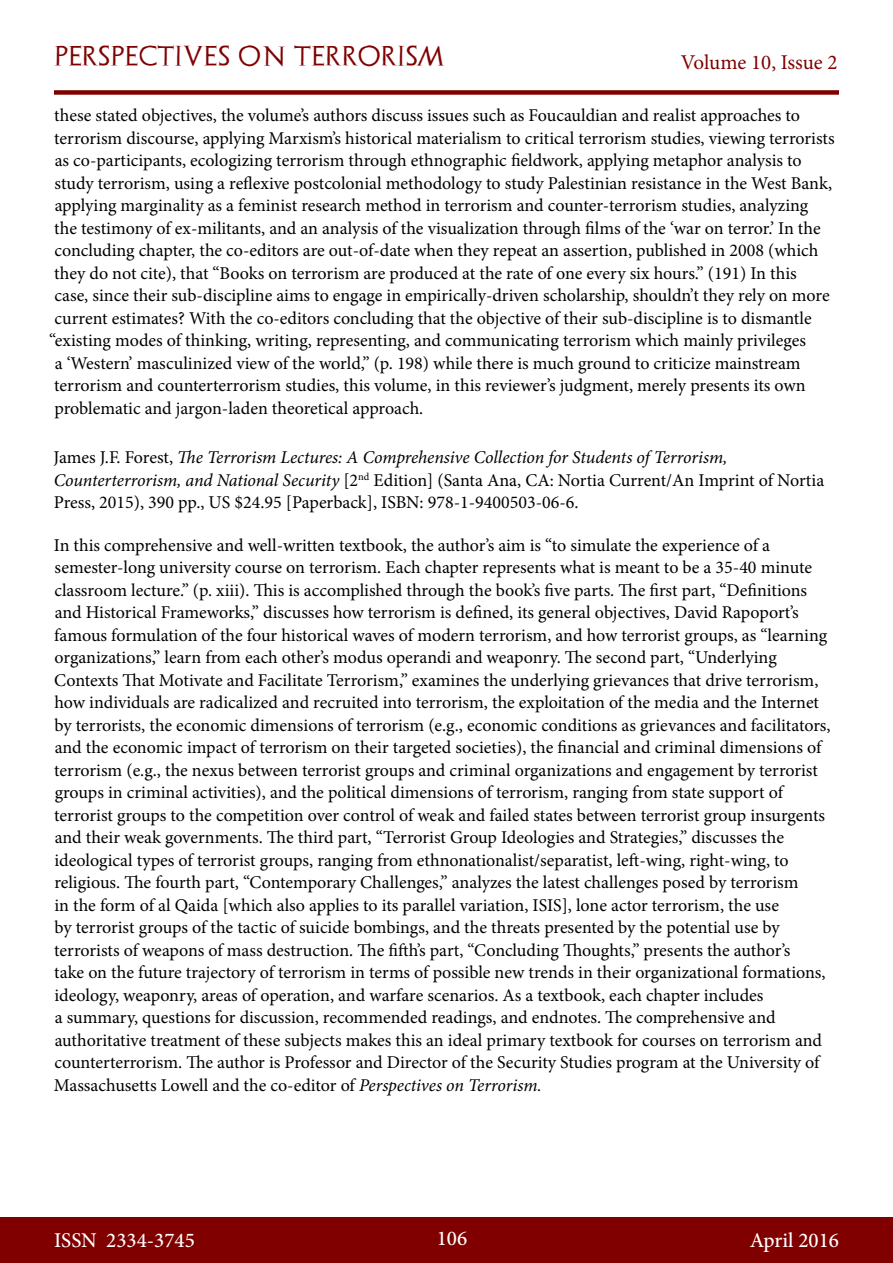
<style>
.page{position:relative;width:893px;height:1263px;background:#fff}
.page>*{position:absolute;margin:0;border:0;box-sizing:border-box;transform-origin:0 0}
.t1{font:500 21px "Minion Pro";color:#fff}
.t2{font:21px "Archeologicaps";letter-spacing:.045em;color:#800000}
.t3{font:21px "Minion Pro";letter-spacing:-.005em;color:#800000}
.t4{font:18px/22.5px "Minion Pro";color:#000}
.s1{font-style:italic}
</style>
<div class="page">
<div style="left:0;top:1217px;width:893px;height:46px;background:#800000"></div>
<div style="left:54px;top:90px;width:785px;height:5px;background:#800000"></div>
<p class="t2" style="left:54px;top:43px;width:392px">PERSPECTIVES ON TERRORISM</p>
<p class="t3" style="left:681px;top:48px;width:158px">Volume 10, Issue 2</p>
<p class="t4" style="left:49px;top:104px;width:787px">these stated objectives, the volume’s authors discuss issues such as Foucauldian and realist approaches to terrorism discourse, applying Marxism’s historical materialism to critical terrorism studies, viewing terrorists as co-participants, ecologizing terrorism through ethnographic fieldwork, applying metaphor analysis to study terrorism, using a reflexive postcolonial methodology to study Palestinian resistance in the West Bank, applying marginality as a feminist research method in terrorism and counter-terrorism studies, analyzing<br>the testimony of ex-militants, and an analysis of the visualization through films of the ‘war on terror.’ In the concluding chapter, the co-editors are out-of-date when they repeat an assertion, published in 2008 (which they do not cite), that “Books on terrorism are produced at the rate of one every six hours.” (191) In this<br>case, since their sub-discipline aims to engage in empirically-driven scholarship, shouldn’t they rely on more current estimates? With the co-editors concluding that the objective of their sub-discipline is to dismantle “existing modes of thinking, writing, representing, and communicating terrorism which mainly privileges<br>a ‘Western’ masculinized view of the world,” (p. 198) while there is much ground to criticize mainstream terrorism and counterterrorism studies, this volume, in this reviewer’s judgment, merely presents its own problematic and jargon-laden theoretical approach.</p>
<p class="t4" style="left:54px;top:446px;width:772px">James J.F. Forest, <span class="s1">The Terrorism Lectures: A Comprehensive Collection for Students of Terrorism,<br>Counterterrorism, and National Security</span> [2<sup>nd</sup> Edition] (Santa Ana, CA: Nortia Current/An Imprint of Nortia<br>Press, 2015), 390 pp., US $24.95 [Paperback], ISBN: 978-1-9400503-06-6.</p>
<p class="t4" style="left:54px;top:534px;width:778px">In this comprehensive and well-written textbook, the author’s aim is “to simulate the experience of a semester-long university course on terrorism. Each chapter represents what is meant to be a 35-40 minute classroom lecture.” (p. xiii). This is accomplished through the book’s five parts. The first part, “Definitions and Historical Frameworks,” discusses how terrorism is defined, its general objectives, David Rapoport’s famous formulation of the four historical waves of modern terrorism, and how terrorist groups, as “learning organizations,” learn from each other’s modus operandi and weaponry. The second part, “Underlying Contexts That Motivate and Facilitate Terrorism,” examines the underlying grievances that drive terrorism, how individuals are radicalized and recruited into terrorism, the exploitation of the media and the Internet by terrorists, the economic dimensions of terrorism (e.g., economic conditions as grievances and facilitators, and the economic impact of terrorism on their targeted societies), the financial and criminal dimensions of terrorism (e.g., the nexus between terrorist groups and criminal organizations and engagement by terrorist groups in criminal activities), and the political dimensions of terrorism, ranging from state support of terrorist groups to the competition over control of weak and failed states between terrorist group insurgents and their weak governments. The third part, “Terrorist Group Ideologies and Strategies,” discusses the ideological types of terrorist groups, ranging from ethnonationalist/separatist, left-wing, right-wing, to religious. The fourth part, “Contemporary Challenges,” analyzes the latest challenges posed by terrorism<br>in the form of al Qaida [which also applies to its parallel variation, ISIS], lone actor terrorism, the use<br>by terrorist groups of the tactic of suicide bombings, and the threats presented by the potential use by terrorists of weapons of mass destruction. The fifth’s part, “Concluding Thoughts,” presents the author’s<br>take on the future trajectory of terrorism in terms of possible new trends in their organizational formations, ideology, weaponry, areas of operation, and warfare scenarios. As a textbook, each chapter includes<br>a summary, questions for discussion, recommended readings, and endnotes. The comprehensive and authoritative treatment of these subjects makes this an ideal primary textbook for courses on terrorism and counterterrorism. The author is Professor and Director of the Security Studies program at the University of Massachusetts Lowell and the co-editor of <span class="s1">Perspectives on Terrorism.</span></p>
<p class="t1" style="left:54px;top:1226px;width:142px">ISSN 2334-3745</p>
<p class="t1" style="left:437px;top:1224px;width:32px">106</p>
<p class="t1" style="left:750px;top:1226px;width:91px">April 2016</p>
</div>
